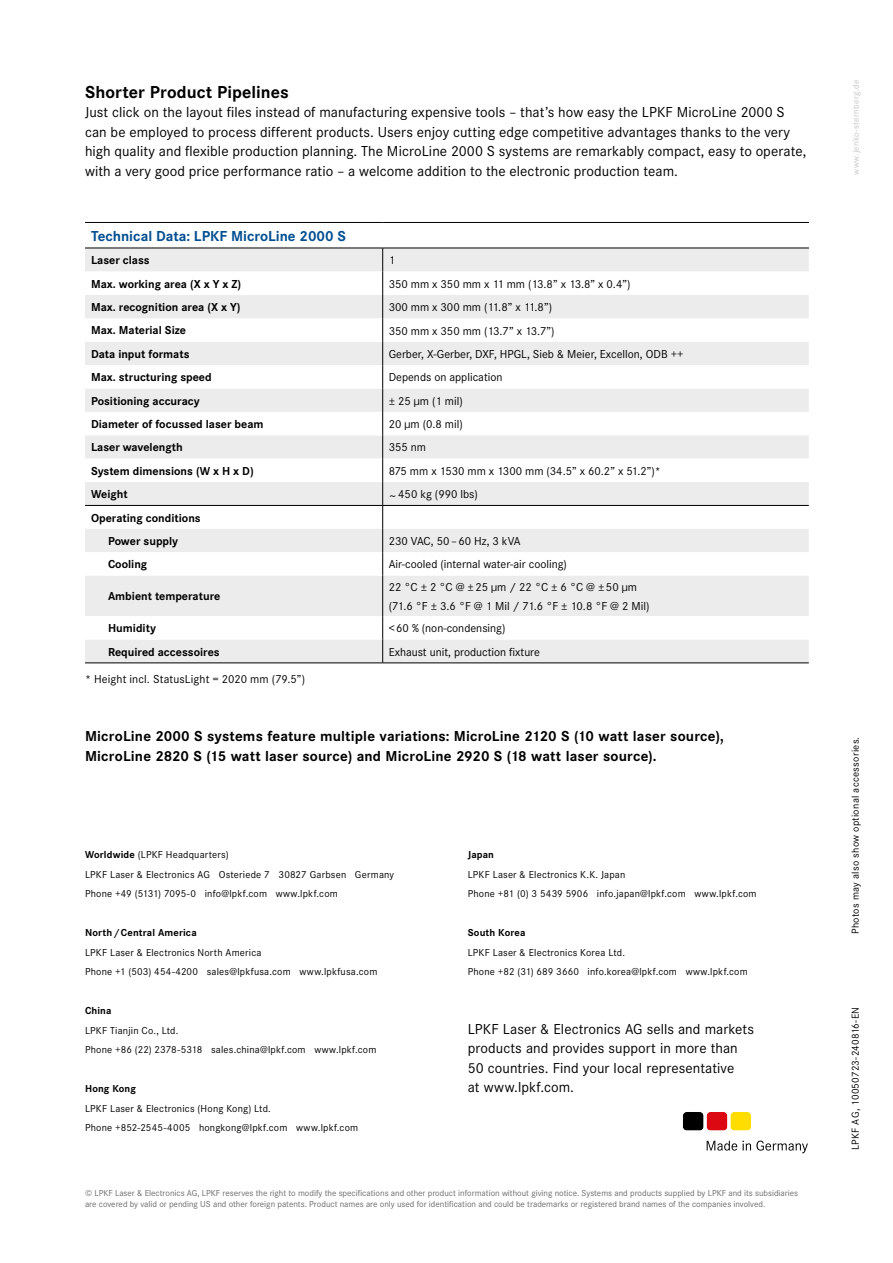
<style>
.page{position:relative;width:893px;height:1263px;background:#fff}
.page>*{position:absolute;margin:0;border:0;box-sizing:border-box;transform-origin:0 0}
.t1{font:700 18px "Corporate S";letter-spacing:.005em;color:#000}
.t2{font:15px/19.5px "Corporate S";letter-spacing:.005em;color:#000}
.t3{font:700 15px/19.5px "Corporate S";letter-spacing:.01em;color:#000}
.t4{font:700 15px "Corporate S";color:#004e91}
.t5{font:12px/19.5px "Corporate S";color:#000}
.t6{font:700 12px/23.4px "Corporate S";color:#000;text-align:center}
.t7{font:10.5px/19.5px "Corporate S";letter-spacing:.02em;color:#000}
.t8{font:700 10.5px "Corporate S";letter-spacing:.015em;color:#000}
.t9{font:9px/10.8px "Corporate S";color:#6b6c6c}
.t10{font:9px "Corporate S";letter-spacing:.035em;color:#c5c6c6}
.s1{font-weight:700}
</style>
<div class="page">
<svg style="left:707px;top:1140px;width:101px;height:13px"></svg>
<svg style="left:683px;top:1112px;width:69px;height:19px"></svg>
<svg style="left:85px;top:639px;width:724px;height:24px;background:#e6e6e7"></svg>
<svg style="left:85px;top:576px;width:724px;height:63px;fill:#ececed"></svg>
<hr style="left:382px;top:576px;width:1px;height:40px;background:#000">
<svg style="left:382px;top:616px;width:1px;height:47px"></svg>
<svg style="left:85px;top:247px;width:724px;height:329px"></svg>
<hr style="left:85px;top:663px;width:298px;height:1px;background:#000">
<hr style="left:383px;top:663px;width:426px;height:1px;background:#000">
<hr style="left:85px;top:222px;width:298px;height:1px;background:#000">
<hr style="left:383px;top:222px;width:426px;height:1px;background:#000">
<hr style="left:85px;top:248px;width:298px;height:1px;background:#000">
<hr style="left:383px;top:248px;width:426px;height:1px;background:#000">
<h1 class="t1" style="left:85px;top:81px;width:205px">Shorter Product Pipelines</h1>
<p class="t2" style="left:85px;top:102px;width:723px">Just click on the layout files instead of manufacturing expensive tools – that’s how easy the LPKF MicroLine 2000 S can be employed to process different products. Users enjoy cutting edge competitive advantages thanks to the very high quality and flexible production planning. The MicroLine 2000 S systems are remarkably compact, easy to operate, with a very good price performance ratio – a welcome addition to the electronic production team.</p>
<h2 class="t4" style="left:91px;top:227px;width:256px">Technical Data: LPKF MicroLine 2000 S</h2>
<p class="t6" style="left:91px;top:249px;width:60px">Laser class</p>
<p class="t5" style="left:389px;top:251px;width:8px">1</p>
<p class="t6" style="left:91px;top:272px;width:152px">Max. working area (X x Y x Z)</p>
<p class="t5" style="left:389px;top:274px;width:243px">350 mm x 350 mm x 11 mm (13.8” x 13.8” x 0.4”)</p>
<p class="t6" style="left:91px;top:295px;width:151px">Max. recognition area (X x Y)</p>
<p class="t5" style="left:389px;top:297px;width:165px">300 mm x 300 mm (11.8” x 11.8”)</p>
<p class="t6" style="left:91px;top:319px;width:97px">Max. Material Size</p>
<p class="t5" style="left:389px;top:321px;width:167px">350 mm x 350 mm (13.7” x 13.7”)</p>
<p class="t6" style="left:91px;top:342px;width:100px">Data input formats</p>
<p class="t5" style="left:389px;top:344px;width:296px">Gerber, X-Gerber, DXF, HPGL, Sieb &amp; Meier, Excellon, ODB ++</p>
<p class="t6" style="left:91px;top:366px;width:122px">Max. structuring speed</p>
<p class="t5" style="left:389px;top:368px;width:115px">Depends on application</p>
<p class="t6" style="left:91px;top:389px;width:110px">Positioning accuracy</p>
<p class="t5" style="left:389px;top:391px;width:75px">± 25 µm (1 mil)</p>
<p class="t6" style="left:91px;top:412px;width:174px">Diameter of focussed laser beam</p>
<p class="t5" style="left:389px;top:414px;width:76px">20 µm (0.8 mil)</p>
<p class="t6" style="left:91px;top:436px;width:93px">Laser wavelength</p>
<p class="t5" style="left:389px;top:438px;width:39px">355 nm</p>
<p class="t6" style="left:91px;top:459px;width:164px">System dimensions (W x H x D)</p>
<p class="t5" style="left:389px;top:461px;width:274px">875 mm x 1530 mm x 1300 mm (34.5” x 60.2” x 51.2”)*</p>
<p class="t6" style="left:91px;top:483px;width:38px">Weight</p>
<p class="t5" style="left:389px;top:491px;width:10px">~</p>
<p class="t5" style="left:398px;top:485px;width:81px">450 kg (990 lbs)</p>
<p class="t6" style="left:91px;top:506px;width:111px">Operating conditions<br>Power supply</p>
<p class="t5" style="left:389px;top:531px;width:134px">230 VAC, 50–60 Hz, 3 kVA</p>
<p class="t6" style="left:108px;top:553px;width:41px">Cooling</p>
<p class="t5" style="left:389px;top:555px;width:180px">Air-cooled (internal water-air cooling)</p>
<p class="t6" style="left:108px;top:585px;width:114px">Ambient temperature</p>
<p class="t5" style="left:389px;top:577px;width:262px">22 °C ± 2 °C @ ±25 µm / 22 °C ± 6 °C @ ±50 µm (71.6 °F ± 3.6 °F @ 1 Mil / 71.6 °F ± 10.8 °F @ 2 Mil)</p>
<p class="t6" style="left:108px;top:617px;width:49px">Humidity</p>
<p class="t5" style="left:389px;top:619px;width:118px">&lt;60 % (non-condensing)</p>
<p class="t6" style="left:108px;top:640px;width:113px">Required accessoires</p>
<p class="t5" style="left:389px;top:642px;width:153px">Exhaust unit, production fixture</p>
<p class="t5" style="left:85px;top:669px;width:221px">* Height incl. StatusLight = 2020 mm (79.5”)</p>
<h2 class="t3" style="left:85px;top:727px;width:640px">MicroLine 2000 S systems feature multiple variations: MicroLine 2120 S (10 watt laser source),<br>MicroLine 2820 S (15 watt laser source) and MicroLine 2920 S (18 watt laser source).</h2>
<p class="t7" style="left:85px;top:845px;width:311px"><span class="s1">Worldwide</span> (LPKF Headquarters)<br>LPKF Laser &amp; Electronics AG Osteriede 7 30827 Garbsen Germany<br>Phone +49 (5131) 7095-0 info@lpkf.com www.lpkf.com</p>
<p class="t8" style="left:85px;top:926px;width:113px">North/Central America</p>
<p class="t7" style="left:85px;top:942px;width:294px">LPKF Laser &amp; Electronics North America<br>Phone +1 (503) 454-4200 sales@lpkfusa.com www.lpkfusa.com</p>
<p class="t8" style="left:85px;top:1004px;width:28px">China</p>
<p class="t7" style="left:85px;top:1020px;width:293px">LPKF Tianjin Co., Ltd.<br>Phone +86 (22) 2378-5318 sales.china@lpkf.com www.lpkf.com</p>
<p class="t8" style="left:85px;top:1082px;width:52px">Hong Kong</p>
<p class="t7" style="left:85px;top:1098px;width:275px">LPKF Laser &amp; Electronics (Hong Kong) Ltd.<br>Phone +852-2545-4005 hongkong@lpkf.com www.lpkf.com</p>
<p class="t8" style="left:468px;top:848px;width:28px">Japan</p>
<p class="t7" style="left:468px;top:864px;width:290px">LPKF Laser &amp; Electronics K.K. Japan<br>Phone +81 (0) 3 5439 5906 info.japan@lpkf.com www.lpkf.com</p>
<p class="t8" style="left:468px;top:926px;width:59px">South Korea</p>
<p class="t7" style="left:468px;top:942px;width:282px">LPKF Laser &amp; Electronics Korea Ltd.<br>Phone +82 (31) 689 3660 info.korea@lpkf.com www.lpkf.com</p>
<h2 class="t2" style="left:468px;top:1019px;width:288px">LPKF Laser &amp; Electronics AG sells and markets products and provides support in more than 50 countries. Find your local representative<br>at www.lpkf.com.</h2>
<p class="t9" style="left:85px;top:1188px;width:715px">© LPKF Laser &amp; Electronics AG, LPKF reserves the right to modify the specifications and other product information without giving notice. Systems and products supplied by LPKF and its subsidiaries are covered by valid or pending US and other foreign patents. Product names are only used for identification and could be trademarks or registered brand names of the companies involved.</p>
<p class="t10" style="left:851px;top:175px;width:97px;rotate:-90deg">www.jenko-sternberg.de</p>
<p class="t7" style="left:845px;top:934px;width:199px;rotate:-90deg">Photos may also show optional accessories.</p>
<p class="t7" style="left:845px;top:1150px;width:144px;rotate:-90deg">LPKF AG, 10050723-240816-EN</p>
</div>
